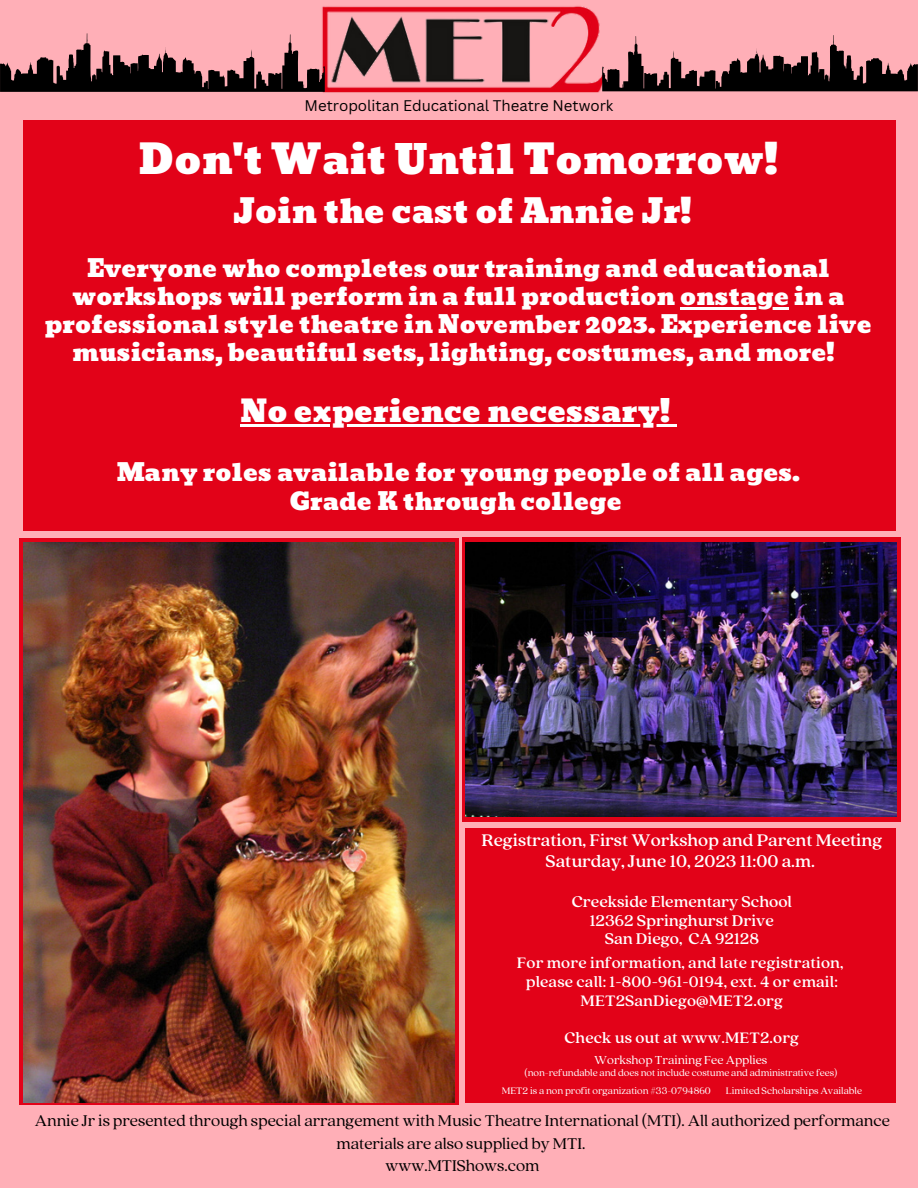
<style>
.page{position:relative;width:918px;height:1188px;background:#ffafb7}
.page>*{position:absolute;margin:0;border:0;box-sizing:border-box;transform-origin:0 0}
.t1{font:40.5px "Bevan";color:#fff}
.t2{font:33px "Bevan";color:#fff}
.t3{font:30.15px "Bevan";color:#fff}
.t4{font:24.15px/28.2px "Bevan";color:#fff;text-align:center}
.t5{font:500 18.75px "Quincy CF";color:#fff}
.t6{font:17.25px/22.5px "Quincy CF";color:#000;text-align:center}
.t7{font:500 17.25px "Quincy CF";color:#fff}
.t8{font:500 16.8px/18.6px "Quincy CF";letter-spacing:.01em;color:#fff;text-align:center}
.t9{font:15px "Canva Sans";color:#000}
.t10{font:12.9px "Quincy CF";color:#fff}
.t11{font:10.5px "Quincy CF";color:#fff}
</style>
<div class="page">
<div style="left:19px;top:538px;width:440px;height:567px;background:#e20218"></div>
<div style="left:462px;top:538px;width:439px;height:283px;background:#e20218"></div>
<img style="left:23px;top:542px;width:431px;height:561px">
<img style="left:466px;top:542px;width:430px;height:275px">
<div style="left:23px;top:120px;width:873px;height:411px;background:#e20218"></div>
<div style="left:466px;top:828px;width:430px;height:275px;background:#e20218"></div>
<img style="left:322px;top:6px;width:293px;height:87px">
<svg style="left:0;top:33px;width:325px;height:59px"></svg>
<svg style="left:602px;top:35px;width:316px;height:56px"></svg>
<hr style="left:680px;top:307px;width:109px;height:2px;background:#fff">
<hr style="left:240px;top:424px;width:430px;height:2px;background:#fff">
<svg style="left:670px;top:424px;width:6px;height:2px"></svg>
<p class="t9" style="left:305px;top:95px;width:310px">Metropolitan Educational Theatre Network</p>
<p class="t1" style="left:139px;top:128px;width:641px">Don't Wait Until Tomorrow!</p>
<p class="t2" style="left:233px;top:185px;width:460px">Join the cast of Annie Jr!</p>
<p class="t4" style="left:45px;top:254px;width:828px">Everyone who completes our training and educational workshops will perform in a full production onstage in a professional style theatre in November 2023. Experience live musicians, beautiful sets, lighting, costumes, and more!</p>
<p class="t3" style="left:240px;top:387px;width:431px">No experience necessary!</p>
<p class="t4" style="left:117px;top:459px;width:685px">Many roles available for young people of all ages.</p>
<p class="t4" style="left:290px;top:487px;width:334px">Grade K through college</p>
<p class="t5" style="left:482px;top:828px;width:402px">Registration, First Workshop and Parent Meeting</p>
<p class="t5" style="left:546px;top:849px;width:271px">Saturday, June 10, 2023 11:00 a.m.</p>
<p class="t7" style="left:572px;top:890px;width:222px">Creekside Elementary School</p>
<p class="t7" style="left:590px;top:909px;width:186px">12362 Springhurst Drive</p>
<p class="t7" style="left:605px;top:927px;width:156px">San Diego, CA 92128</p>
<p class="t8" style="left:517px;top:953px;width:328px">For more information, and late registration,</p>
<p class="t8" style="left:526px;top:972px;width:314px">please call: 1-800-961-0194, ext. 4 or email:<br>MET2SanDiego@MET2.org</p>
<p class="t8" style="left:564px;top:1028px;width:236px">Check us out at www.MET2.org</p>
<p class="t10" style="left:594px;top:1051px;width:175px">Workshop Training Fee Applies</p>
<p class="t11" style="left:524px;top:1066px;width:314px">(non-refundable and does not include costume and administrative fees)</p>
<p class="t11" style="left:502px;top:1084px;width:210px">MET2 is a non profit organization #33-0794860</p>
<p class="t11" style="left:726px;top:1084px;width:138px">Limited Scholarships Available</p>
<p class="t6" style="left:35px;top:1108px;width:857px">Annie Jr is presented through special arrangement with Music Theatre International (MTI). All authorized performance materials are also supplied by MTI.</p>
<p class="t6" style="left:386px;top:1153px;width:155px">www.MTIShows.com</p>
</div>
